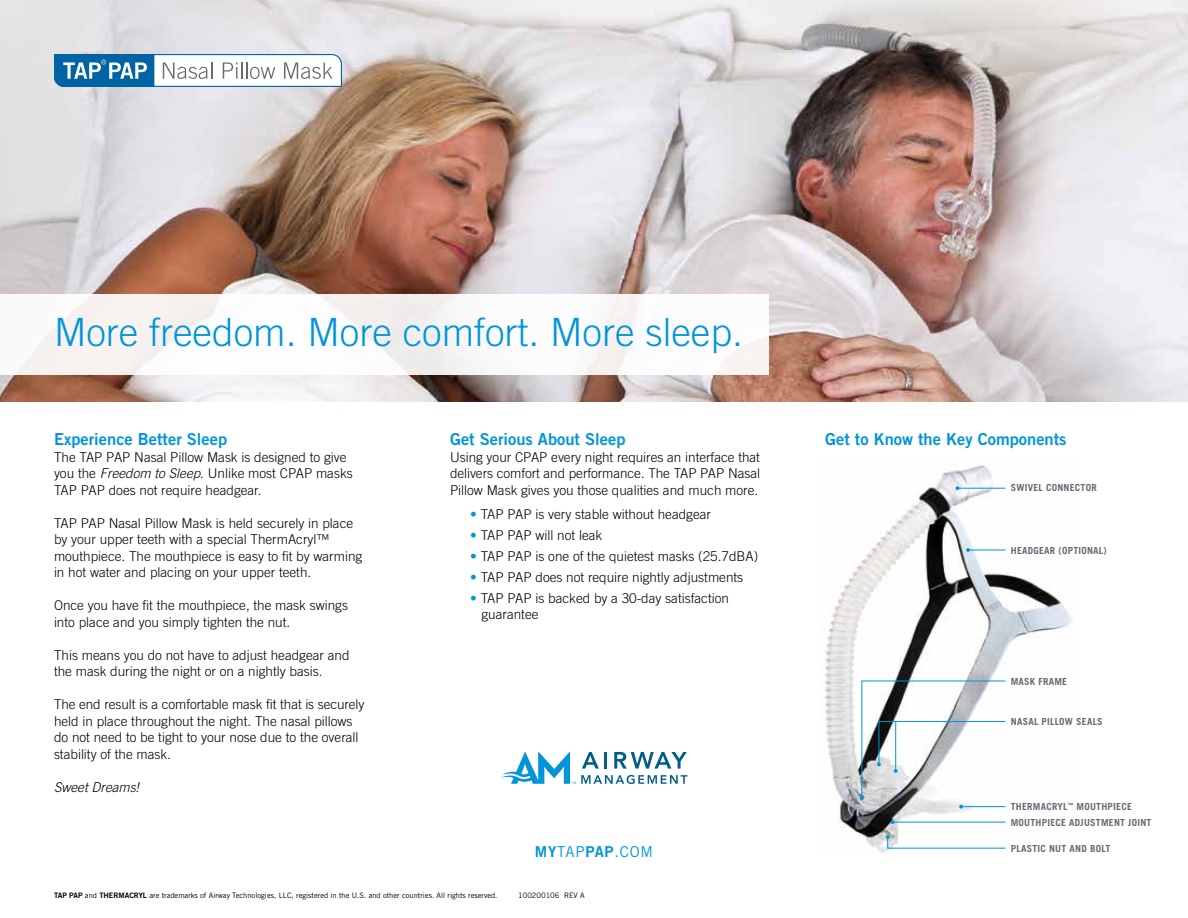
<style>
.page{position:relative;width:1188px;height:918px;background:#fff}
.page>*{position:absolute;margin:0;border:0;box-sizing:border-box;transform-origin:0 0}
.t1{font:300 39px "Trade Gothic";color:#0095da}
.t2{font:16.5px "Trade Gothic Bold Two";color:#0095da}
.t3{font:15px "Trade Gothic";letter-spacing:.05em;color:#0095da}
.t4{font:300 13.5px/16.5px "Trade Gothic";color:#000}
.t5{font:italic 300 13.5px "Trade Gothic";color:#000}
.t6{font:700 9.75px/15.5px "Trade Gothic";letter-spacing:.025em;color:#676a74}
.t7{font:7.5px "Trade Gothic";color:#000}
.t8{font:7.5px "Trade Gothic Bold Two";color:#000}
.s1{font-style:italic}
.s2{color:#0095da}
.s3{font-family:"Trade Gothic Bold Two"}
.s4{font-family:"Trade Gothic"}
</style>
<div class="page">
<img style="left:0;top:0;width:1188px;height:402px">
<div style="left:0;top:294px;width:770px;height:81px;background:linear-gradient(to right,#f9f6f4,#fafafa)"></div>
<svg style="left:501px;top:752px;width:186px;height:32px"></svg>
<img style="left:824px;top:465px;width:249px;height:389px">
<hr style="left:957px;top:488px;width:48px;height:1px;background:#0095da">
<hr style="left:968px;top:550px;width:37px;height:1px;background:#0095da">
<svg style="left:966px;top:548px;width:4px;height:4px"></svg>
<svg style="left:886px;top:835px;width:120px;height:14px"></svg>
<hr style="left:893px;top:822px;width:112px;height:1px;background:#0095da">
<svg style="left:891px;top:820px;width:4px;height:4px"></svg>
<svg style="left:860px;top:680px;width:146px;height:129px"></svg>
<svg style="left:54px;top:54px;width:288px;height:33px"></svg>
<h1 class="t1" style="left:54px;top:309px;width:690px">More freedom. More comfort. More sleep.</h1>
<p class="t2" style="left:54px;top:429px;width:175px">Experience Better Sleep</p>
<p class="t4" style="left:54px;top:449px;width:300px">The TAP PAP Nasal Pillow Mask is designed to give you the <span class="s1">Freedom to Sleep</span>. Unlike most CPAP masks<br>TAP PAP does not require headgear.</p>
<p class="t4" style="left:54px;top:515px;width:310px">TAP PAP Nasal Pillow Mask is held securely in place by your upper teeth with a special ThermAcryl™ mouthpiece. The mouthpiece is easy to fit by warming in hot water and placing on your upper teeth.</p>
<p class="t4" style="left:54px;top:597px;width:296px">Once you have fit the mouthpiece, the mask swings into place and you simply tighten the nut.</p>
<p class="t4" style="left:54px;top:647px;width:297px">This means you do not have to adjust headgear and the mask during the night or on a nightly basis.</p>
<p class="t4" style="left:54px;top:696px;width:312px">The end result is a comfortable mask fit that is securely held in place throughout the night. The nasal pillows do not need to be tight to your nose due to the overall stability of the mask.</p>
<p class="t5" style="left:54px;top:779px;width:86px">Sweet Dreams!</p>
<p class="t2" style="left:450px;top:429px;width:177px">Get Serious About Sleep</p>
<p class="t4" style="left:450px;top:449px;width:312px;text-align:justify">Using your CPAP every night requires an interface that delivers comfort and performance. The TAP PAP Nasal Pillow Mask gives you those qualities and much more.</p>
<p class="t4" style="left:470px;top:506px;width:242px"><span class="s2">•</span> TAP PAP is very stable without headgear</p>
<p class="t4" style="left:470px;top:527px;width:134px"><span class="s2">•</span> TAP PAP will not leak</p>
<p class="t4" style="left:470px;top:548px;width:290px"><span class="s2">•</span> TAP PAP is one of the quietest masks (25.7dBA)</p>
<p class="t4" style="left:470px;top:569px;width:275px"><span class="s2">•</span> TAP PAP does not require nightly adjustments</p>
<p class="t4" style="left:482px;top:590px;width:249px;text-indent:-11px"><span class="s2">•</span> TAP PAP is backed by a 30-day satisfaction guarantee</p>
<p class="t3" style="left:535px;top:843px;width:116px"><span class="s3">MY</span>TAP<span class="s3">PAp</span>.com</p>
<p class="t8" style="left:54px;top:890px;width:51px">TAP PAP <span class="s4">and</span> THE</p>
<p class="t7" style="left:114px;top:891px;width:386px"><span class="s3">RMACRYL</span> are trademarks of Airway Technologies, LLC, registered in the U.S. and other countries. All rights reserved.</p>
<p class="t7" style="left:518px;top:891px;width:68px">100200106 REV A</p>
<p class="t2" style="left:825px;top:429px;width:243px">Get to Know the Key Components</p>
<p class="t6" style="left:1011px;top:480px;width:88px">SWIVEL CONNECTOR</p>
<p class="t6" style="left:1011px;top:542px;width:97px">HEADGEAR (OPTIONAL)</p>
<p class="t6" style="left:1011px;top:673px;width:40px">MASK FRAME</p>
<p class="t6" style="left:1011px;top:714px;width:37px">NASAL PILLOW</p>
<p class="t6" style="left:1076px;top:714px;width:28px">SEALS</p>
<p class="t6" style="left:1011px;top:799px;width:142px">THERMACRYL<sup>™</sup> MOUTHPIECE<br>MOUTHPIECE ADJUSTMENT JOINT</p>
<p class="t6" style="left:1011px;top:841px;width:101px">PLASTIC NUT AND BOLT</p>
</div>
